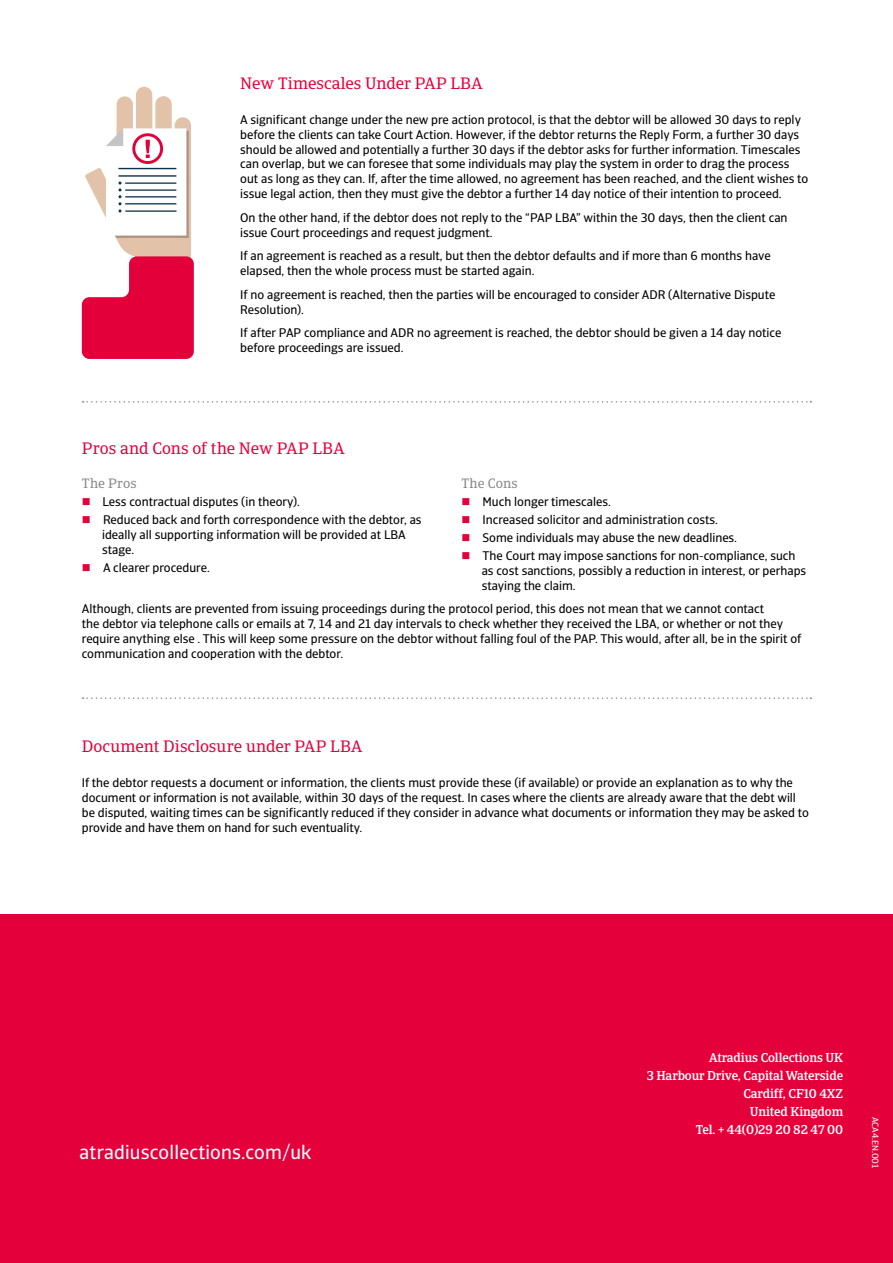
<style>
.page{position:relative;width:893px;height:1263px;background:#fff}
.page>*{position:absolute;margin:0;border:0;box-sizing:border-box;transform-origin:0 0}
.t1{font:19.5px "Catalana Sans";letter-spacing:.01em;color:#fff}
.t2{font:16.5px "Catalana";letter-spacing:.005em;color:#e4003a}
.t3{font:13.5px "Catalana";letter-spacing:.015em;color:#878787}
.t4{font:500 12.75px/18px "Catalana";letter-spacing:-.01em;color:#fff;text-align:right}
.t5{font:12.45px/15px "Catalana Sans";color:#000}
.t6{font:9px "Catalana Sans";color:#fff}
.s1{color:#e4003a}
</style>
<div class="page">
<div style="left:0;top:914px;width:893px;height:349px;background:#e4003a"></div>
<svg style="left:83px;top:401px;width:728px;height:2px"></svg>
<svg style="left:83px;top:697px;width:728px;height:2px"></svg>
<svg style="left:82px;top:87px;width:112px;height:272px"></svg>
<h2 class="t2" style="left:240px;top:73px;width:244px">New Timescales Under PAP LBA</h2>
<p class="t5" style="left:240px;top:112px;width:569px">A significant change under the new pre action protocol, is that the debtor will be allowed 30 days to reply before the clients can take Court Action. However, if the debtor returns the Reply Form, a further 30 days should be allowed and potentially a further 30 days if the debtor asks for further information. Timescales can overlap, but we can foresee that some individuals may play the system in order to drag the process out as long as they can. If, after the time allowed, no agreement has been reached, and the client wishes to issue legal action, then they must give the debtor a further 14 day notice of their intention to proceed.</p>
<p class="t5" style="left:240px;top:210px;width:549px">On the other hand, if the debtor does not reply to the “PAP LBA” within the 30 days, then the client can issue Court proceedings and request judgment.</p>
<p class="t5" style="left:240px;top:248px;width:532px">If an agreement is reached as a result, but then the debtor defaults and if more than 6 months have elapsed, then the whole process must be started again.</p>
<p class="t5" style="left:240px;top:287px;width:537px">If no agreement is reached, then the parties will be encouraged to consider ADR (Alternative Dispute<br>Resolution).</p>
<p class="t5" style="left:240px;top:325px;width:543px">If after PAP compliance and ADR no agreement is reached, the debtor should be given a 14 day notice before proceedings are issued.</p>
<h2 class="t2" style="left:82px;top:439px;width:264px">Pros and Cons of the New PAP LBA</h2>
<p class="t3" style="left:82px;top:475px;width:56px">The Pros</p>
<p class="t5" style="left:82px;top:494px;width:219px"><span class="s1">■</span> Less contractual disputes (in theory).</p>
<p class="t5" style="left:102px;top:512px;width:321px;text-indent:-20px"><span class="s1">■</span> Reduced back and forth correspondence with the debtor, as ideally all supporting information will be provided at LBA stage.</p>
<p class="t5" style="left:82px;top:560px;width:129px"><span class="s1">■</span> A clearer procedure.</p>
<p class="t3" style="left:461px;top:475px;width:58px">The Cons</p>
<p class="t5" style="left:461px;top:494px;width:151px"><span class="s1">■</span> Much longer timescales.</p>
<p class="t5" style="left:461px;top:512px;width:258px"><span class="s1">■</span> Increased solicitor and administration costs.</p>
<p class="t5" style="left:461px;top:530px;width:277px"><span class="s1">■</span> Some individuals may abuse the new deadlines.</p>
<p class="t5" style="left:482px;top:548px;width:326px;text-indent:-20px"><span class="s1">■</span> The Court may impose sanctions for non-compliance, such as cost sanctions, possibly a reduction in interest, or perhaps staying the claim.</p>
<p class="t5" style="left:82px;top:601px;width:721px">Although, clients are prevented from issuing proceedings during the protocol period, this does not mean that we cannot contact<br>the debtor via telephone calls or emails at 7, 14 and 21 day intervals to check whether they received the LBA, or whether or not they require anything else . This will keep some pressure on the debtor without falling foul of the PAP. This would, after all, be in the spirit of communication and cooperation with the debtor.</p>
<h2 class="t2" style="left:82px;top:736px;width:282px">Document Disclosure under PAP LBA</h2>
<p class="t5" style="left:82px;top:775px;width:728px">If the debtor requests a document or information, the clients must provide these (if available) or provide an explanation as to why the document or information is not available, within 30 days of the request. In cases where the clients are already aware that the debt will be disputed, waiting times can be significantly reduced if they consider in advance what documents or information they may be asked to provide and have them on hand for such eventuality.</p>
<h1 class="t1" style="left:80px;top:1140px;width:233px">atradiuscollections.com/uk</h1>
<p class="t4" style="left:647px;top:1049px;width:198px">Atradius Collections UK<br>3 Harbour Drive, Capital Waterside<br>Cardiff, CF10 4XZ<br>United Kingdom<br>Tel. + 44(0)29 20 82 47 00</p>
<p class="t6" style="left:881px;top:1116px;width:53px;rotate:90deg">ACA4.EN.001</p>
</div>
